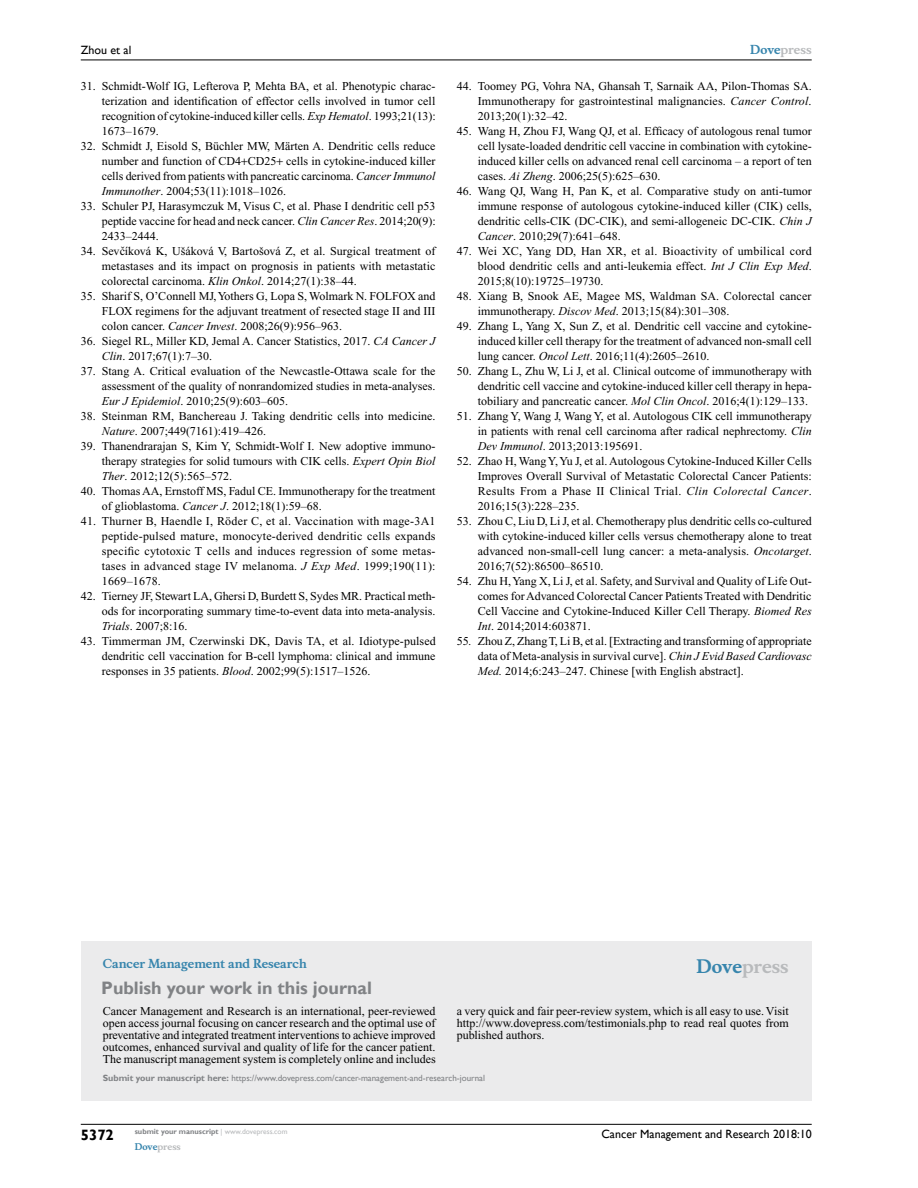
<style>
.page{position:relative;width:918px;height:1188px;background:#fff}
.page>*{position:absolute;margin:0;border:0;box-sizing:border-box;transform-origin:0 0}
.t1{font:700 18px "Gill Sans";color:#808285}
.t2{font:700 18px "Musee";color:#b8babc}
.t3{font:700 15px "Gill Sans";color:#000}
.t4{font:12px/15px "Times New Roman";color:#000;text-align:justify}
.t5{font:12px "Gill Sans";color:#000}
.t6{font:700 12px "Musee";color:#3785ad}
.t7{font:700 12px "Musee";color:#b8babc}
.t8{font:9px "Gill Sans";color:#808285}
.t9{font:700 9px "Musee";color:#b8babc}
.t10{font:700 7.5px "Gill Sans";color:#808285}
.s1{font-style:italic}
.s2{color:#3785ad}
.s3{font-weight:700}
.s4{font-weight:400;color:#b8babc}
</style>
<div class="page">
<div style="left:81px;top:941px;width:731px;height:160px;background:#ebebec"></div>
<hr style="left:81px;top:1124px;width:731px;height:1px;background:#000">
<hr style="left:81px;top:60px;width:731px;height:1px;background:#000">
<p class="t5" style="left:81px;top:43px;width:52px">Zhou et al</p>
<p class="t4" style="left:102px;top:79px;width:336px;text-indent:-21px">31. Schmidt-Wolf IG, Lefterova P, Mehta BA, et al. Phenotypic charac&shy;terization and identification of effector cells involved in tumor cell recognition of cytokine-induced killer cells. <span class="s1">Exp Hematol</span>. 1993;21(13):<br>1673–1679.</p>
<p class="t4" style="left:102px;top:139px;width:335px;text-indent:-21px">32. Schmidt J, Eisold S, Büchler MW, Märten A. Dendritic cells reduce number and function of CD4 CD25 cells in cytokine-induced killer cells derived from patients with pancreatic carcinoma. <span class="s1">Cancer Immunol Immunother</span>. 2004;53(11):1018–1026.</p>
<p class="t4" style="left:102px;top:199px;width:336px;text-indent:-21px">33. Schuler PJ, Harasymczuk M, Visus C, et al. Phase I dendritic cell p53 peptide vaccine for head and neck cancer. <span class="s1">Clin Cancer Res</span>. 2014;20(9):<br>2433–2444.</p>
<p class="t4" style="left:102px;top:244px;width:335px;text-indent:-21px">34. Sevcˇíková K, Ušáková V, Bartošová Z, et al. Surgical treatment of metastases and its impact on prognosis in patients with metastatic colorectal carcinoma. <span class="s1">Klin Onkol</span>. 2014;27(1):38–44.</p>
<p class="t4" style="left:102px;top:289px;width:335px;text-indent:-21px">35. Sharif S, O’Connell MJ, Yothers G, Lopa S, Wolmark N. FOLFOX and FLOX regimens for the adjuvant treatment of resected stage II and III colon cancer. <span class="s1">Cancer Invest</span>. 2008;26(9):956–963.</p>
<p class="t4" style="left:102px;top:334px;width:335px;text-indent:-21px">36. Siegel RL, Miller KD, Jemal A. Cancer Statistics, 2017. <span class="s1">CA Cancer J<br>Clin</span>. 2017;67(1):7–30.</p>
<p class="t4" style="left:102px;top:364px;width:335px;text-indent:-21px">37. Stang A. Critical evaluation of the Newcastle-Ottawa scale for the assessment of the quality of nonrandomized studies in meta-analyses.<br><span class="s1">Eur J Epidemiol</span>. 2010;25(9):603–605.</p>
<p class="t4" style="left:102px;top:409px;width:335px;text-indent:-21px">38. Steinman RM, Banchereau J. Taking dendritic cells into medicine.<br><span class="s1">Nature</span>. 2007;449(7161):419–426.</p>
<p class="t4" style="left:102px;top:439px;width:335px;text-indent:-21px">39. Thanendrarajan S, Kim Y, Schmidt-Wolf I. New adoptive immuno&shy;therapy strategies for solid tumours with CIK cells. <span class="s1">Expert Opin Biol Ther</span>. 2012;12(5):565–572.</p>
<p class="t4" style="left:102px;top:484px;width:335px;text-indent:-21px">40. Thomas AA, Ernstoff MS, Fadul CE. Immunotherapy for the treatment of glioblastoma. <span class="s1">Cancer J</span>. 2012;18(1):59–68.</p>
<p class="t4" style="left:102px;top:514px;width:335px;text-indent:-21px">41. Thurner B, Haendle I, Röder C, et al. Vaccination with mage-3A1 peptide-pulsed mature, monocyte-derived dendritic cells expands specific cytotoxic T cells and induces regression of some metas&shy;tases in advanced stage IV melanoma. <span class="s1">J Exp Med</span>. 1999;190(11):<br>1669–1678.</p>
<p class="t4" style="left:102px;top:589px;width:335px;text-indent:-21px">42. Tierney JF, Stewart LA, Ghersi D, Burdett S, Sydes MR. Practical meth&shy;ods for incorporating summary time-to-event data into meta-analysis.<br><span class="s1">Trials</span>. 2007;8:16.</p>
<p class="t4" style="left:102px;top:634px;width:336px;text-indent:-21px">43. Timmerman JM, Czerwinski DK, Davis TA, et al. Idiotype-pulsed dendritic cell vaccination for B-cell lymphoma: clinical and immune responses in 35 patients. <span class="s1">Blood</span>. 2002;99(5):1517–1526.</p>
<p class="t7" style="left:750px;top:43px;width:63px"><span class="s2">Dove</span>press</p>
<p class="t4" style="left:478px;top:79px;width:335px;text-indent:-21px">44. Toomey PG, Vohra NA, Ghansah T, Sarnaik AA, Pilon-Thomas SA.<br>Immunotherapy for gastrointestinal malignancies. <span class="s1">Cancer Control</span>.<br>2013;20(1):32–42.</p>
<p class="t4" style="left:478px;top:124px;width:335px;text-indent:-21px">45. Wang H, Zhou FJ, Wang QJ, et al. Efficacy of autologous renal tumor cell lysate-loaded dendritic cell vaccine in combination with cytokine&shy;induced killer cells on advanced renal cell carcinoma – a report of ten cases. <span class="s1">Ai Zheng</span>. 2006;25(5):625–630.</p>
<p class="t4" style="left:478px;top:184px;width:335px;text-indent:-21px">46. Wang QJ, Wang H, Pan K, et al. Comparative study on anti-tumor immune response of autologous cytokine-induced killer (CIK) cells, dendritic cells-CIK (DC-CIK), and semi-allogeneic DC-CIK. <span class="s1">Chin J Cancer</span>. 2010;29(7):641–648.</p>
<p class="t4" style="left:478px;top:244px;width:335px;text-indent:-21px">47. Wei XC, Yang DD, Han XR, et al. Bioactivity of umbilical cord blood dendritic cells and anti-leukemia effect. <span class="s1">Int J Clin Exp Med</span>.<br>2015;8(10):19725–19730.</p>
<p class="t4" style="left:478px;top:289px;width:335px;text-indent:-21px">48. Xiang B, Snook AE, Magee MS, Waldman SA. Colorectal cancer immunotherapy. <span class="s1">Discov Med</span>. 2013;15(84):301–308.</p>
<p class="t4" style="left:478px;top:319px;width:335px;text-indent:-21px">49. Zhang L, Yang X, Sun Z, et al. Dendritic cell vaccine and cytokine&shy;induced killer cell therapy for the treatment of advanced non-small cell lung cancer. <span class="s1">Oncol Lett</span>. 2016;11(4):2605–2610.</p>
<p class="t4" style="left:478px;top:364px;width:335px;text-indent:-21px">50. Zhang L, Zhu W, Li J, et al. Clinical outcome of immunotherapy with dendritic cell vaccine and cytokine-induced killer cell therapy in hepa&shy;tobiliary and pancreatic cancer. <span class="s1">Mol Clin Oncol</span>. 2016;4(1):129–133.</p>
<p class="t4" style="left:478px;top:409px;width:335px;text-indent:-21px">51. Zhang Y, Wang J, Wang Y, et al. Autologous CIK cell immunotherapy in patients with renal cell carcinoma after radical nephrectomy. <span class="s1">Clin Dev Immunol</span>. 2013;2013:195691.</p>
<p class="t4" style="left:478px;top:454px;width:335px;text-indent:-21px">52. Zhao H, Wang Y, Yu J, et al. Autologous Cytokine-Induced Killer Cells Improves Overall Survival of Metastatic Colorectal Cancer Patients:<br>Results From a Phase II Clinical Trial. <span class="s1">Clin Colorectal Cancer</span>.<br>2016;15(3):228–235.</p>
<p class="t4" style="left:478px;top:514px;width:336px;text-indent:-21px">53. Zhou C, Liu D, Li J, et al. Chemotherapy plus dendritic cells co-cultured with cytokine-induced killer cells versus chemotherapy alone to treat advanced non-small-cell lung cancer: a meta-analysis. <span class="s1">Oncotarget</span>.<br>2016;7(52):86500–86510.</p>
<p class="t4" style="left:478px;top:574px;width:335px;text-indent:-21px">54. Zhu H, Yang X, Li J, et al. Safety, and Survival and Quality of Life Out&shy;comes for Advanced Colorectal Cancer Patients Treated with Dendritic Cell Vaccine and Cytokine-Induced Killer Cell Therapy. <span class="s1">Biomed Res Int</span>. 2014;2014:603871.</p>
<p class="t4" style="left:478px;top:634px;width:335px;text-indent:-21px">55<span class="s1">.</span> Zhou Z, Zhang T, Li B, et al. [Extracting and transforming of appropriate data of Meta-analysis in survival curve]. <span class="s1">Chin J Evid Based Cardiovasc Med.</span> 2014;6:243–247. Chinese [with English abstract].</p>
<p class="t6" style="left:103px;top:956px;width:206px">Cancer Management and Research</p>
<h1 class="t1" style="left:101px;top:977px;width:272px">Publish your work in this journal</h1>
<h1 class="t2" style="left:697px;top:955px;width:94px"><span class="s2">Dove</span>press</h1>
<p class="t4" style="left:103px;top:1005px;width:334px;line-height:12px">Cancer Management and Research is an international, peer-reviewed open access journal focusing on cancer research and the optimal use of preventative and integrated treatment interventions to achieve improved outcomes, enhanced survival and quality of life for the cancer patient.<br>The manuscript management system is completely online and includes</p>
<p class="t4" style="left:457px;top:1005px;width:333px;line-height:12px">a very quick and fair peer-review system, which is all easy to use. Visit http://www.dovepress.com/testimonials.php to read real quotes from published authors.</p>
<p class="t8" style="left:103px;top:1072px;width:384px"><span class="s3">Submit your manuscript here:</span> https://www.dovepress.com/cancer-management-and-research-journal</p>
<p class="t3" style="left:81px;top:1126px;width:35px">5372</p>
<p class="t10" style="left:135px;top:1127px;width:154px">submit your manuscript <span class="s4">| www.dovepress.com</span></p>
<p class="t9" style="left:135px;top:1141px;width:48px"><span class="s2">Dove</span>press</p>
<p class="t5" style="left:601px;top:1127px;width:212px">Cancer Management and Research 2018:10</p>
</div>
